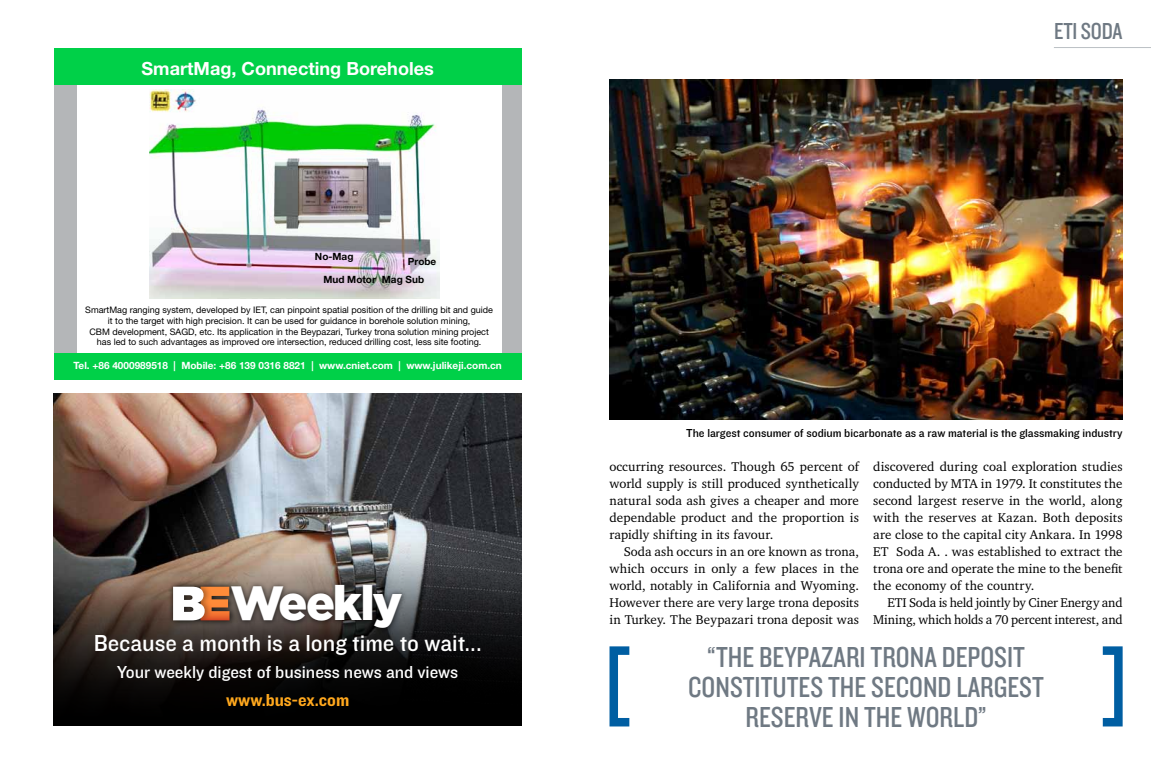
<style>
.page{position:relative;width:1151px;height:783px;background:#fff}
.page>*{position:absolute;margin:0;border:0;box-sizing:border-box;transform-origin:0 0}
.t1{font:900 48px "Gotham HTF";letter-spacing:-.05em;color:#fff}
.t2{font:30px "Knockout HTF29 Junior Liteweight";color:#6f7983}
.t3{font:24px "Knockout HTF31 Junior Middlewt";color:#fff}
.t4{font:24px "Knockout HTF29 Junior Liteweight";letter-spacing:-.01em;color:#6f7983}
.t5{font:700 18.1px "Helvetica Neue LT Std";color:#fff}
.t6{font:18px "Knockout HTF31 Junior Middlewt";color:#fff}
.t7{font:18px "Knockout HTF51 Middleweight";color:#ffa81e}
.t8{font:13px/17px "Charter IT Cby BT";color:#000;text-align:justify}
.t9{font:12px "Knockout HTF31 Junior Middlewt";color:#000}
.t10{font:700 10px "Helvetica Neue LT Std";color:#fff}
.t11{font:700 10px/18.1px "Helvetica Neue LT Std";color:#000}
.t12{font:9px/10.8px "Helvetica Neue LT Std";color:#000;text-align:center}
</style>
<div class="page">
<hr style="left:1054px;top:47px;width:97px;height:1px;background:#bbc0c4">
<img style="left:54px;top:393px;width:468px;height:130px">
<img style="left:54px;top:523px;width:468px;height:202px">
<div style="left:167px;top:579px;width:240px;height:55px;background:#000;opacity:.75"></div>
<div style="left:197px;top:580px;width:41px;height:46px;background:#000;opacity:.35"></div>
<div style="left:170px;top:580px;width:43px;height:46px;background:#000;opacity:.35"></div>
<svg style="left:173px;top:586px;width:57px;height:34px"></svg>
<div style="left:54px;top:52px;width:23px;height:312px;background:#b4b6b8"></div>
<div style="left:502px;top:52px;width:20px;height:312px;background:#b4b6b8"></div>
<div style="left:54px;top:48px;width:468px;height:36px;background:#00d048"></div>
<div style="left:54px;top:353px;width:468px;height:26px;background:#00d048"></div>
<img style="left:150px;top:90px;width:289px;height:208px">
<img style="left:609px;top:79px;width:514px;height:340px">
<svg style="left:609px;top:646px;width:20px;height:80px"></svg>
<svg style="left:1103px;top:646px;width:20px;height:80px"></svg>
<h3 class="t5" style="left:142px;top:57px;width:294px">SmartMag, Connecting Boreholes</h3>
<p class="t11" style="left:315px;top:247px;width:40px">No-Mag</p>
<p class="t11" style="left:323px;top:252px;width:114px;text-indent:85px">Probe<br>Mud Motor Mag Sub</p>
<p class="t12" style="left:85px;top:304px;width:409px">SmartMag ranging system, developed by IET, can pinpoint spatial position of the drilling bit and guide it to the target with high precision. It can be used for guidance in borehole solution mining,<br>CBM development, SAGD, etc. Its application in the Beypazari, Turkey trona solution mining project has led to such advantages as improved ore intersection, reduced drilling cost, less site footing.</p>
<p class="t10" style="left:74px;top:359px;width:430px">Tel. +86 4000989518 | Mobile: +86 139 0316 8821 | www.cniet.com | www.julikeji.com.cn</p>
<h1 class="t1" style="left:230px;top:575px;width:173px">Weekly</h1>
<h3 class="t6" style="left:117px;top:662px;width:343px">Your weekly digest of business news and views</h3>
<h3 class="t3" style="left:94px;top:630px;width:390px">Because a month is a long time to wait...</h3>
<h3 class="t7" style="left:226px;top:690px;width:125px">www.bus-ex.com</h3>
<h3 class="t4" style="left:1054px;top:18px;width:70px">ETI SODA</h3>
<p class="t9" style="left:686px;top:426px;width:438px">The largest consumer of sodium bicarbonate as a raw material is the glassmaking industry</p>
<p class="t8" style="left:873px;top:457px;width:251px">discovered during coal exploration studies conducted by MTA in 1979. It constitutes the second largest reserve in the world, along with the reserves at Kazan. Both deposits are close to the capital city Ankara. In 1998<br>ETİ Soda A. . was established to extract the trona ore and operate the mine to the benefit the economy of the country.</p>
<p class="t8" style="left:873px;top:593px;width:251px;text-align:right">ETI Soda is held jointly by Ciner Energy and<br>Mining, which holds a 70 percent interest, and</p>
<h2 class="t2" style="left:707px;top:641px;width:298px">“THE BEYPAZARI TRONA DEPOSIT</h2>
<h2 class="t2" style="left:688px;top:671px;width:332px">CONSTITUTES THE SECOND LARGEST</h2>
<h2 class="t2" style="left:746px;top:701px;width:242px">RESERVE IN THE WORLD”</h2>
<p class="t8" style="left:609px;top:457px;width:251px">occurring resources. Though 65 percent of world supply is still produced synthetically natural soda ash gives a cheaper and more dependable product and the proportion is rapidly shifting in its favour.</p>
<p class="t8" style="left:609px;top:542px;width:251px;text-indent:14px">Soda ash occurs in an ore known as trona, which occurs in only a few places in the world, notably in California and Wyoming.<br>However there are very large trona deposits in Turkey. The Beypazari trona deposit was</p>
</div>
